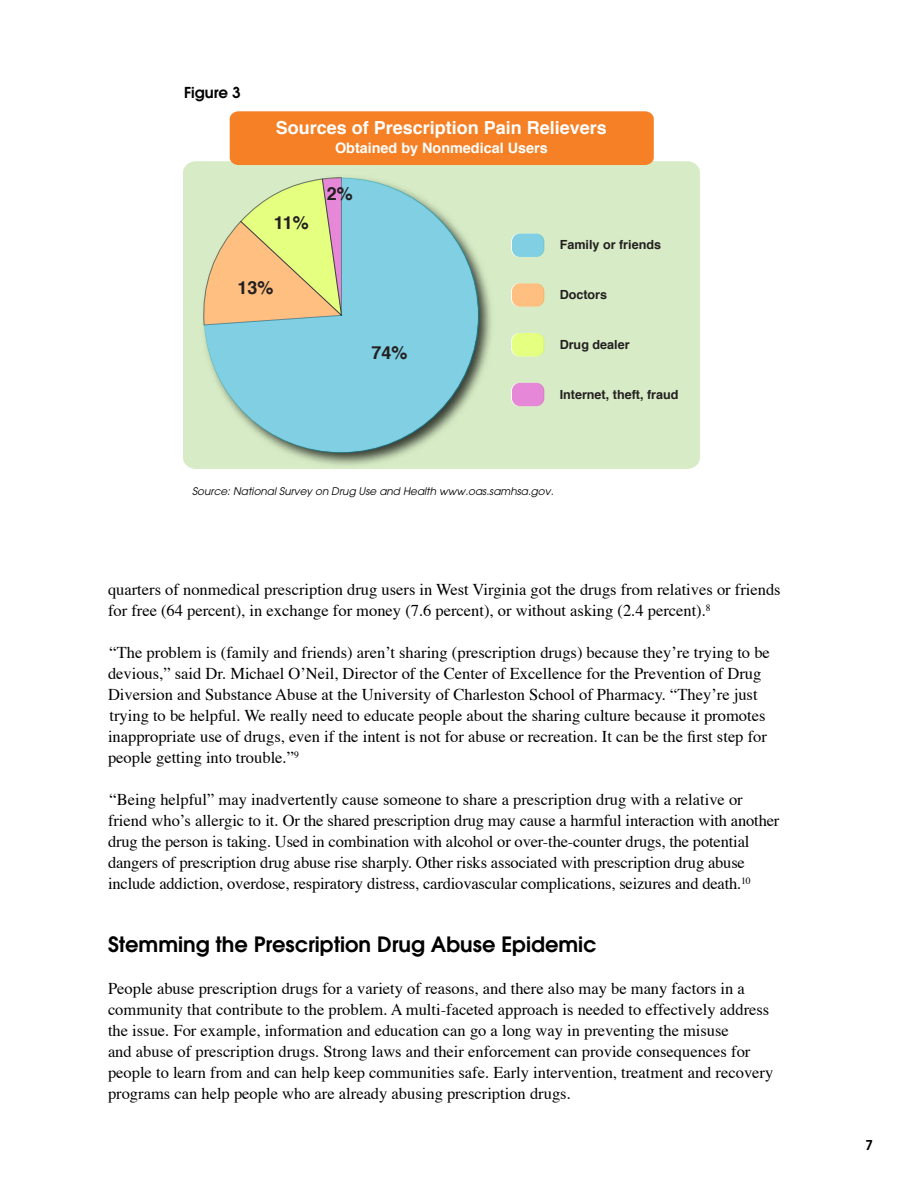
<style>
.page{position:relative;width:918px;height:1188px;background:#fff}
.page>*{position:absolute;margin:0;border:0;box-sizing:border-box;transform-origin:0 0}
.t1{font:600 21px "Avant Garde";color:#000}
.t2{font:700 18px "Helvetica";color:#fff}
.t3{font:700 18px "Helvetica";color:#231f20}
.t4{font:16.5px/21px "Times";color:#000}
.t5{font:600 15px "Avant Garde";color:#000}
.t6{font:700 14.4px "Helvetica";color:#fff}
.t7{font:700 12.6px "Helvetica";color:#231f20}
.t8{font:italic 10.5px "Avant Garde";color:#000}
</style>
<div class="page">
<div style="left:183px;top:161px;width:517px;height:308px;background:#d7ecc6"></div>
<div style="left:230px;top:111px;width:424px;height:54px;background:#f58025"></div>
<img style="left:197px;top:171px;width:301px;height:298px">
<svg style="left:202px;top:177px;width:140px;height:148px"></svg>
<svg style="left:204px;top:178px;width:275px;height:275px;background:#a4d0c4"></svg>
<svg style="left:511px;top:234px;width:32px;height:23px"></svg>
<svg style="left:511px;top:283px;width:32px;height:24px"></svg>
<svg style="left:511px;top:333px;width:32px;height:23px"></svg>
<div style="left:511px;top:383px;width:32px;height:23px;background:#f0f1e9;border-radius:8px"></div>
<div style="left:512px;top:234px;width:32px;height:23px;background:#80cfe2;border-radius:8px"></div>
<div style="left:512px;top:283px;width:32px;height:24px;background:#ffbf80;border-radius:8px"></div>
<div style="left:512px;top:333px;width:32px;height:23px;background:#e5ff80;border-radius:8px"></div>
<div style="left:512px;top:383px;width:32px;height:23px;background:#e787d8;border-radius:8px"></div>
<p class="t5" style="left:184px;top:82px;width:58px">Figure 3</p>
<p class="t2" style="left:276px;top:112px;width:332px">Sources of Prescription Pain Relievers</p>
<p class="t6" style="left:335px;top:135px;width:214px">Obtained by Nonmedical Users</p>
<p class="t3" style="left:274px;top:206px;width:36px">11%</p>
<p class="t3" style="left:327px;top:177px;width:27px">2%</p>
<p class="t3" style="left:237px;top:272px;width:37px">13%</p>
<p class="t3" style="left:371px;top:336px;width:37px">74%</p>
<p class="t7" style="left:560px;top:233px;width:103px">Family or friends</p>
<p class="t7" style="left:560px;top:283px;width:49px">Doctors</p>
<p class="t7" style="left:560px;top:333px;width:71px">Drug dealer</p>
<p class="t7" style="left:560px;top:383px;width:120px">Internet, theft, fraud</p>
<p class="t8" style="left:192px;top:485px;width:363px">Source: National Survey on Drug Use and Health www.oas.samhsa.gov.</p>
<p class="t4" style="left:108px;top:578px;width:674px">quarters of nonmedical prescription drug users in West Virginia got the drugs from relatives or friends for free (64 percent), in exchange for money (7.6 percent), or without asking (2.4 percent).<sup>8</sup></p>
<p class="t4" style="left:108px;top:641px;width:663px">“The problem is (family and friends) aren’t sharing (prescription drugs) because they’re trying to be devious,” said Dr. Michael O’Neil, Director of the Center of Excellence for the Prevention of Drug Diversion and Substance Abuse at the University of Charleston School of Pharmacy. “They’re just trying to be helpful. We really need to educate people about the sharing culture because it promotes inappropriate use of drugs, even if the intent is not for abuse or recreation. It can be the first step for people getting into trouble.”<sup>9</sup></p>
<p class="t4" style="left:108px;top:788px;width:673px">“Being helpful” may inadvertently cause someone to share a prescription drug with a relative or friend who’s allergic to it. Or the shared prescription drug may cause a harmful interaction with another drug the person is taking. Used in combination with alcohol or over-the-counter drugs, the potential dangers of prescription drug abuse rise sharply. Other risks associated with prescription drug abuse include addiction, overdose, respiratory distress, cardiovascular complications, seizures and death.<sup>10</sup></p>
<p class="t1" style="left:108px;top:931px;width:490px">Stemming the Prescription Drug Abuse Epidemic</p>
<p class="t4" style="left:108px;top:977px;width:667px">People abuse prescription drugs for a variety of reasons, and there also may be many factors in a community that contribute to the problem. A multi-faceted approach is needed to effectively address the issue. For example, information and education can go a long way in preventing the misuse<br>and abuse of prescription drugs. Strong laws and their enforcement can provide consequences for people to learn from and can help keep communities safe. Early intervention, treatment and recovery programs can help people who are already abusing prescription drugs.</p>
</div>
